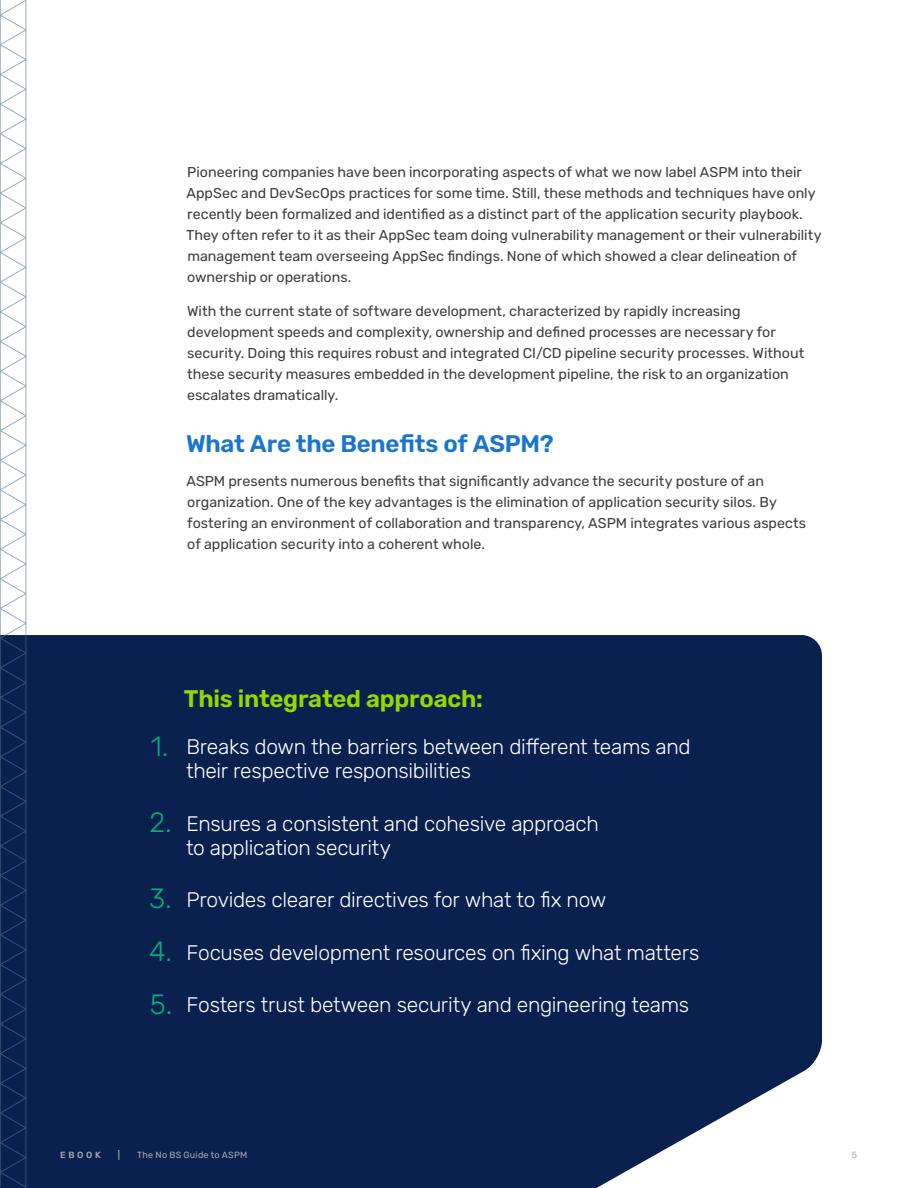
<style>
.page{position:relative;width:918px;height:1188px;background:#fff}
.page>*{position:absolute;margin:0;border:0;box-sizing:border-box;transform-origin:0 0}
.Subtitle{font:300 27.9px "Rubik";color:#00b07a}
.t1{font:600 24px "Rubik";letter-spacing:-.01em;color:#1a75cf}
.t2{font:600 24px "Rubik";letter-spacing:-.01em;color:#97d700}
.Question{font:300 21px/24px "Rubik";letter-spacing:-.015em;color:#fff}
.Body{font:14.25px/21px "Rubik";color:#3e3e3f}
.t3{font:9px "Rubik";letter-spacing:.025em;color:#a8a9ad}
.t4{font:500 9px "Rubik";letter-spacing:.3em;color:#a8a9ad}
</style>
<div class="page">
<div style="left:27px;top:635px;width:795px;height:553px;background:#0a214f"></div>
<svg style="left:0;top:0;width:27px;height:1188px"></svg>
<p class="Body" style="left:186px;top:162px;width:637px">Pioneering companies have been incorporating aspects of what we now label ASPM into their AppSec and DevSecOps practices for some time. Still, these methods and techniques have only recently been formalized and identified as a distinct part of the application security playbook.<br>They often refer to it as their AppSec team doing vulnerability management or their vulnerability management team overseeing AppSec findings. None of which showed a clear delineation of ownership or operations.</p>
<p class="Body" style="left:187px;top:300px;width:619px">With the current state of software development, characterized by rapidly increasing development speeds and complexity, ownership and defined processes are necessary for security. Doing this requires robust and integrated CI/CD pipeline security processes. Without these security measures embedded in the development pipeline, the risk to an organization escalates dramatically.</p>
<h2 class="t1" style="left:186px;top:430px;width:369px">What Are the Benefits of ASPM?</h2>
<p class="Body" style="left:186px;top:471px;width:621px">ASPM presents numerous benefits that significantly advance the security posture of an organization. One of the key advantages is the elimination of application security silos. By fostering an environment of collaboration and transparency, ASPM integrates various aspects of application security into a coherent whole.</p>
<p class="Subtitle" style="left:151px;top:731px;width:19px">1.</p>
<p class="Subtitle" style="left:149px;top:806px;width:24px">2.</p>
<p class="Subtitle" style="left:149px;top:882px;width:24px">3.</p>
<p class="Subtitle" style="left:149px;top:936px;width:24px">4.</p>
<p class="Subtitle" style="left:150px;top:989px;width:24px">5.</p>
<h2 class="t2" style="left:184px;top:685px;width:300px">This integrated approach:</h2>
<p class="Question" style="left:186px;top:736px;width:506px">Breaks down the barriers between different teams and their respective responsibilities</p>
<p class="Question" style="left:186px;top:812px;width:414px">Ensures a consistent and cohesive approach to application security</p>
<p class="Question" style="left:187px;top:889px;width:421px">Provides clearer directives for what to fix now</p>
<p class="Question" style="left:187px;top:941px;width:514px">Focuses development resources on fixing what matters</p>
<p class="Question" style="left:187px;top:994px;width:504px">Fosters trust between security and engineering teams</p>
<p class="t4" style="left:60px;top:1150px;width:42px">EBOOK</p>
<p class="t4" style="left:118px;top:1150px;width:4px">|</p>
<p class="t3" style="left:137px;top:1150px;width:112px">The No BS Guide to ASPM</p>
<p class="t3" style="left:852px;top:1150px;width:7px">5</p>
</div>
